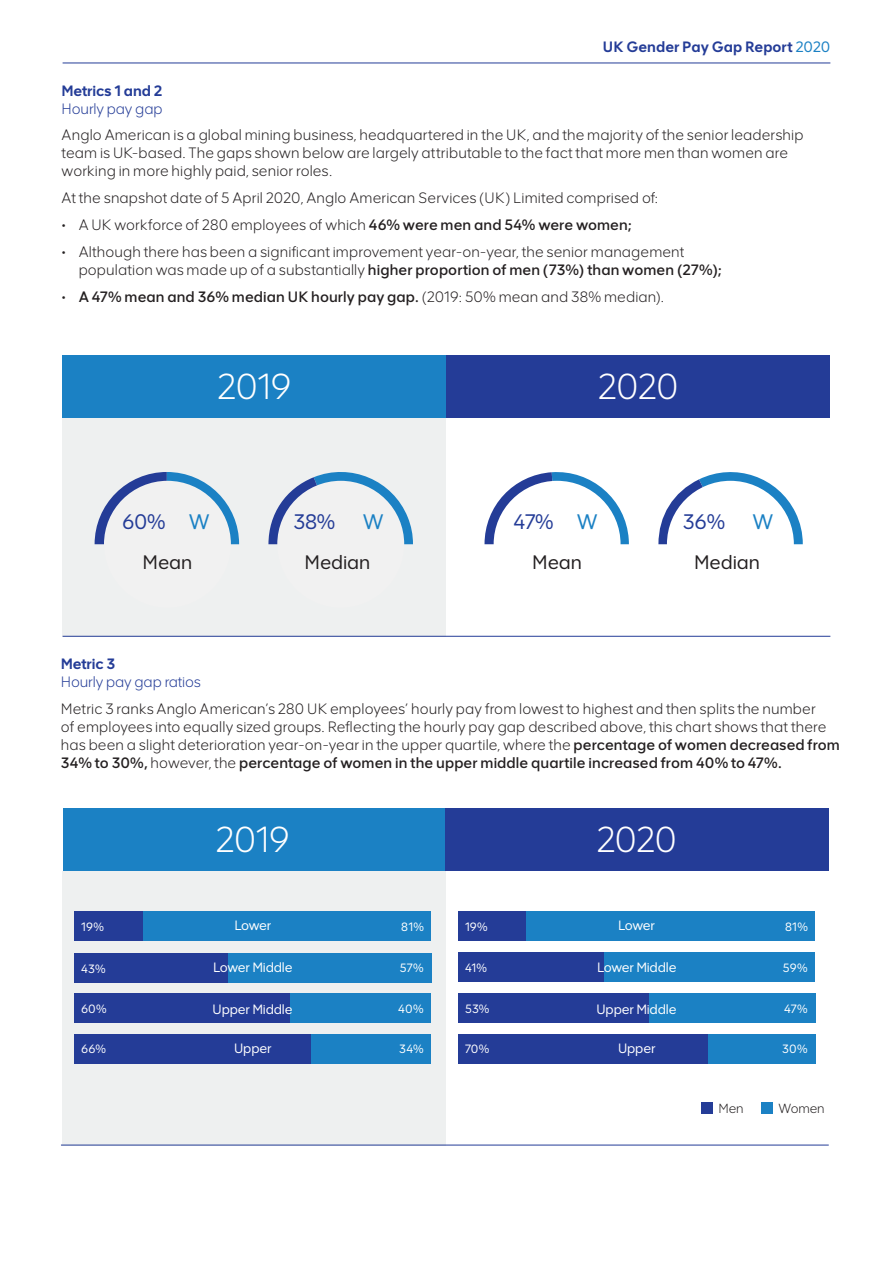
<style>
.page{position:relative;width:893px;height:1263px;background:#fff}
.page>*{position:absolute;margin:0;border:0;box-sizing:border-box;transform-origin:0 0}
.t1{font:300 36px "AA Text Beta 1";letter-spacing:-.02em;color:#fff}
.t2{font:100 36px "AA Headline Beta 1";letter-spacing:-.035em;color:#fff}
.t3{font:21px "AA Text Beta 1";letter-spacing:-.01em;color:#243c97}
.t4{font:21px "AA Text Beta 1";color:#1b81c4}
.t5{font:19.5px "AA Text Beta 1";letter-spacing:-.005em;color:#231f20}
.Bodycopy{font:300 15px/18px "AA Text Beta 1";letter-spacing:.01em;color:#231f20}
.Bodycopy-2{font:600 15px "AA Text Beta 1";letter-spacing:.005em;color:#231f20}
.CHART_OR_PULL_OUT_HE{font:700 15px/18px "AA Text Beta 1";color:#243c97}
.CHART_OR_PULL_OUT_HE-2{font:300 15px/18px "AA Text Beta 1";letter-spacing:-.01em;color:#243c97}
.Bodycopy-3{font:13.5px "AA Text Beta 1";letter-spacing:-.01em;color:#fff}
.CHART_OR_PULL_OUT_HE-3{font:300 13.2px "AA Text Beta 1";letter-spacing:-.01em;color:#231f20}
.Bodycopy-4{font:12px "AA Text Beta 1";letter-spacing:.015em;color:#fff}
.s1{font-weight:400;color:#1b81c4}
.s2{font-weight:300}
.s3{font-weight:600}
.s4{font-weight:700}
</style>
<div class="page">
<div style="left:63px;top:871px;width:383px;height:274px;background:#eef0f0"></div>
<div style="left:63px;top:418px;width:383px;height:219px;background:#eef0f0"></div>
<svg style="left:658px;top:472px;width:145px;height:72px"></svg>
<svg style="left:484px;top:472px;width:145px;height:72px"></svg>
<div style="left:667px;top:481px;width:127px;height:127px;background:#fff;border-radius:50%"></div>
<div style="left:494px;top:481px;width:127px;height:127px;background:#fff;border-radius:50%"></div>
<svg style="left:268px;top:472px;width:145px;height:72px"></svg>
<div style="left:277px;top:481px;width:127px;height:127px;background:#f1f1f1;border-radius:50%"></div>
<hr style="left:63px;top:63px;width:767px;height:1px;background:#243c97">
<div style="left:63px;top:355px;width:383px;height:63px;background:#1b81c4"></div>
<div style="left:446px;top:355px;width:384px;height:63px;background:#243c97"></div>
<hr style="left:63px;top:636px;width:767px;height:1px;background:#243c97">
<div style="left:63px;top:808px;width:383px;height:63px;background:#1b81c4"></div>
<div style="left:445px;top:808px;width:383px;height:63px;background:#243c97"></div>
<div style="left:228px;top:953px;width:203px;height:30px;background:#1b81c4"></div>
<div style="left:290px;top:993px;width:141px;height:30px;background:#1b81c4"></div>
<div style="left:310px;top:1034px;width:121px;height:30px;background:#1b81c4"></div>
<div style="left:74px;top:953px;width:154px;height:30px;background:#243c97"></div>
<div style="left:74px;top:993px;width:216px;height:30px;background:#243c97"></div>
<div style="left:74px;top:1034px;width:236px;height:30px;background:#243c97"></div>
<div style="left:142px;top:911px;width:289px;height:30px;background:#1b81c4"></div>
<div style="left:74px;top:911px;width:68px;height:30px;background:#243c97"></div>
<div style="left:458px;top:952px;width:191px;height:30px;background:#243c97"></div>
<div style="left:458px;top:911px;width:88px;height:30px;background:#243c97"></div>
<div style="left:649px;top:993px;width:166px;height:30px;background:#1b81c4"></div>
<div style="left:458px;top:993px;width:191px;height:30px;background:#243c97"></div>
<div style="left:458px;top:1034px;width:293px;height:30px;background:#243c97"></div>
<hr style="left:61px;top:1145px;width:768px;height:1px;background:#243c97">
<div style="left:701px;top:1102px;width:12px;height:12px;background:#243c97"></div>
<div style="left:761px;top:1102px;width:12px;height:12px;background:#1b81c4"></div>
<svg style="left:95px;top:472px;width:144px;height:72px"></svg>
<div style="left:104px;top:481px;width:127px;height:127px;background:#f1f1f1;border-radius:50%"></div>
<div style="left:526px;top:911px;width:289px;height:30px;background:#1b81c4"></div>
<div style="left:605px;top:952px;width:210px;height:30px;background:#1b81c4"></div>
<div style="left:708px;top:1034px;width:107px;height:30px;background:#1b81c4"></div>
<p class="CHART_OR_PULL_OUT_HE" style="left:603px;top:37px;width:229px">UK Gender Pay Gap Report <span class="s1">2020</span></p>
<p class="CHART_OR_PULL_OUT_HE" style="left:62px;top:81px;width:102px">Metrics 1 and 2<br><span class="s2">Hourly pay gap</span></p>
<p class="Bodycopy" style="left:62px;top:126px;width:743px">Anglo American is a global mining business, headquartered in the UK, and the majority of the senior leadership team is UK-based. The gaps shown below are largely attributable to the fact that more men than women are working in more highly paid, senior roles.</p>
<p class="Bodycopy" style="left:62px;top:189px;width:598px">At the snapshot date of 5 April 2020, Anglo American Services (UK) Limited comprised of:</p>
<p class="Bodycopy" style="left:62px;top:216px;width:571px">• A UK workforce of 280 employees of which <span class="s3">46% were men and 54% were women;</span></p>
<p class="Bodycopy" style="left:79px;top:243px;width:645px;text-indent:-17px">• Although there has been a significant improvement year-on-year, the senior management population was made up of a substantially <span class="s3">higher proportion of men (73%) than women (27%);</span></p>
<p class="Bodycopy-2" style="left:62px;top:288px;width:604px"><span class="s2">•</span> A 47% mean and 36% median UK hourly pay gap. <span class="s2">(2019: 50% mean and 38% median).</span></p>
<p class="t1" style="left:217px;top:363px;width:77px">2019</p>
<p class="t1" style="left:598px;top:363px;width:83px">2020</p>
<p class="t2" style="left:606px;top:363px;width:67px">2018</p>
<p class="t3" style="left:122px;top:509px;width:45px">60%</p>
<p class="t3" style="left:293px;top:509px;width:43px">38%</p>
<p class="t3" style="left:513px;top:509px;width:42px">47%</p>
<p class="t3" style="left:683px;top:509px;width:44px">36%</p>
<p class="t4" style="left:189px;top:509px;width:22px">W</p>
<p class="t4" style="left:363px;top:509px;width:22px">W</p>
<p class="t4" style="left:577px;top:509px;width:22px">W</p>
<p class="t4" style="left:752px;top:509px;width:22px">W</p>
<p class="t5" style="left:143px;top:550px;width:51px">Mean</p>
<p class="t5" style="left:305px;top:550px;width:67px">Median</p>
<p class="t5" style="left:532px;top:550px;width:51px">Mean</p>
<p class="t5" style="left:694px;top:550px;width:67px">Median</p>
<p class="CHART_OR_PULL_OUT_HE-2" style="left:61px;top:654px;width:141px"><span class="s4">Metric 3<br></span>Hourly pay gap ratios</p>
<p class="Bodycopy" style="left:61px;top:699px;width:780px">Metric 3 ranks Anglo American’s 280 UK employees’ hourly pay from lowest to highest and then splits the number<br>of employees into equally sized groups. Reflecting the hourly pay gap described above, this chart shows that there has been a slight deterioration year-on-year in the upper quartile, where the <span class="s3">percentage of women decreased from 34% to 30%,</span> however, the <span class="s3">percentage of women in the upper middle quartile increased from 40% to 47%.</span></p>
<p class="t1" style="left:215px;top:816px;width:77px">2019</p>
<p class="t1" style="left:596px;top:816px;width:83px">2020</p>
<p class="t2" style="left:604px;top:816px;width:67px">2018</p>
<p class="Bodycopy-3" style="left:234px;top:916px;width:38px">Lower</p>
<p class="Bodycopy-4" style="left:81px;top:919px;width:24px">19%</p>
<p class="Bodycopy-4" style="left:401px;top:919px;width:24px">81%</p>
<p class="Bodycopy-4" style="left:465px;top:919px;width:24px">19%</p>
<p class="Bodycopy-4" style="left:81px;top:961px;width:26px">43%</p>
<p class="Bodycopy-3" style="left:213px;top:958px;width:81px">Lower Middle</p>
<p class="Bodycopy-4" style="left:400px;top:960px;width:25px">57%</p>
<p class="Bodycopy-4" style="left:465px;top:960px;width:24px">41%</p>
<p class="Bodycopy-3" style="left:618px;top:916px;width:38px">Lower</p>
<p class="Bodycopy-4" style="left:785px;top:919px;width:24px">81%</p>
<p class="Bodycopy-3" style="left:597px;top:958px;width:81px">Lower Middle</p>
<p class="Bodycopy-4" style="left:783px;top:960px;width:26px">59%</p>
<p class="Bodycopy-4" style="left:81px;top:1001px;width:27px">60%</p>
<p class="Bodycopy-3" style="left:213px;top:1000px;width:82px">Upper Middle</p>
<p class="Bodycopy-4" style="left:398px;top:1001px;width:27px">40%</p>
<p class="Bodycopy-4" style="left:81px;top:1041px;width:26px">66%</p>
<p class="Bodycopy-3" style="left:234px;top:1039px;width:39px">Upper</p>
<p class="Bodycopy-4" style="left:399px;top:1041px;width:26px">34%</p>
<p class="Bodycopy-4" style="left:465px;top:1001px;width:26px">53%</p>
<p class="Bodycopy-3" style="left:596px;top:1000px;width:82px">Upper Middle</p>
<p class="Bodycopy-4" style="left:784px;top:1001px;width:25px">47%</p>
<p class="Bodycopy-4" style="left:465px;top:1041px;width:26px">70%</p>
<p class="Bodycopy-3" style="left:618px;top:1039px;width:39px">Upper</p>
<p class="Bodycopy-4" style="left:782px;top:1041px;width:27px">30%</p>
<p class="CHART_OR_PULL_OUT_HE-3" style="left:719px;top:1100px;width:27px">Men</p>
<p class="CHART_OR_PULL_OUT_HE-3" style="left:778px;top:1100px;width:48px">Women</p>
</div>
